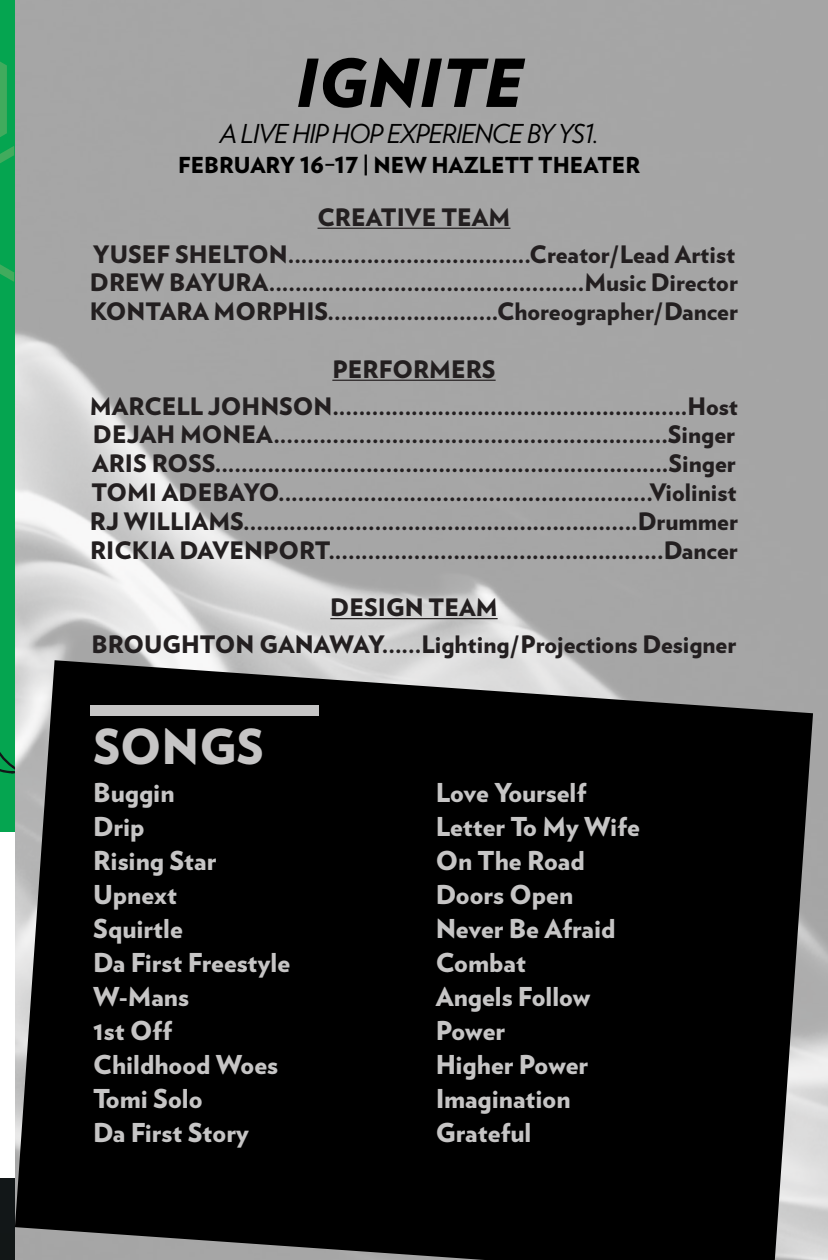
<style>
.page{position:relative;width:828px;height:1260px;background:#fff}
.page>*{position:absolute;margin:0;border:0;box-sizing:border-box;transform-origin:0 0}
.t1{font:italic 900 66px "Verlag";color:#000}
.t2{font:900 48px "Verlag";color:#c6c5c5}
.t3{font:900 26px "Verlag";color:#c6c5c5}
.t4{font:italic 26px "Verlag";letter-spacing:-.04em;color:#000}
.t5{font:900 24px "Verlag";color:#231f20}
.t6{font:900 22px "Verlag";color:#000}
</style>
<div class="page">
<img style="left:14px;top:0;width:814px;height:1260px">
<div style="left:0;top:1233px;width:14px;height:27px;background:#121717"></div>
<div style="left:0;top:0;width:14px;height:1233px;background:#05a550"></div>
<svg style="left:0;top:61px;width:7px;height:76px"></svg>
<svg style="left:0;top:146px;width:14px;height:136px"></svg>
<div style="left:0;top:833px;width:14px;height:345px;background:#fff"></div>
<div style="left:0;top:1178px;width:14px;height:55px;background:#121718"></div>
<svg style="left:0;top:752px;width:14px;height:22px"></svg>
<hr style="left:318px;top:228px;width:192px;height:1px;background:#231f20">
<hr style="left:332px;top:380px;width:164px;height:1px;background:#231f20">
<hr style="left:330px;top:618px;width:168px;height:1px;background:#231f20">
<svg style="left:15px;top:660px;width:798px;height:600px;background:#141414"></svg>
<div style="left:90px;top:706px;width:229px;height:10px;background:#c6c5c5"></div>
<p class="t1" style="left:295px;top:29px;width:229px">IGNITE</p>
<p class="t4" style="left:220px;top:114px;width:381px">A LIVE HIP HOP EXPERIENCE BY YS1.</p>
<p class="t6" style="left:178px;top:147px;width:463px">FEBRUARY 16–17 | NEW HAZLETT THEATER</p>
<p class="t5" style="left:318px;top:197px;width:194px">CREATIVE TEAM</p>
<p class="t5" style="left:93px;top:234px;width:644px">YUSEF SHELTON.....................................Creator/Lead Artist</p>
<p class="t5" style="left:90px;top:263px;width:649px">DREW BAYURA................................................Music Director</p>
<p class="t5" style="left:90px;top:292px;width:650px">KONTARA MORPHIS..........................Choreographer/Dancer</p>
<p class="t5" style="left:332px;top:349px;width:165px">PERFORMERS</p>
<p class="t5" style="left:90px;top:386px;width:650px">MARCELL JOHNSON......................................................Host</p>
<p class="t5" style="left:93px;top:415px;width:644px">DEJAH MONEA............................................................Singer</p>
<p class="t5" style="left:92px;top:444px;width:645px">ARIS ROSS.....................................................................Singer</p>
<p class="t5" style="left:91px;top:473px;width:647px">TOMI ADEBAYO.........................................................Violinist</p>
<p class="t5" style="left:90px;top:501px;width:650px">RJ WILLIAMS............................................................Drummer</p>
<p class="t5" style="left:90px;top:530px;width:649px">RICKIA DAVENPORT...................................................Dancer</p>
<p class="t5" style="left:330px;top:588px;width:169px">DESIGN TEAM</p>
<p class="t5" style="left:92px;top:625px;width:646px">BROUGHTON GANAWAY......Lighting/Projections Designer</p>
<p class="t2" style="left:93px;top:707px;width:172px">SONGS</p>
<p class="t3" style="left:93px;top:771px;width:83px">Buggin</p>
<p class="t3" style="left:93px;top:805px;width:53px">Drip</p>
<p class="t3" style="left:93px;top:839px;width:125px">Rising Star</p>
<p class="t3" style="left:93px;top:873px;width:85px">Upnext</p>
<p class="t3" style="left:93px;top:907px;width:91px">Squirtle</p>
<p class="t3" style="left:93px;top:941px;width:198px">Da First Freestyle</p>
<p class="t3" style="left:93px;top:975px;width:97px">W-Mans</p>
<p class="t3" style="left:93px;top:1009px;width:80px">1st Off</p>
<p class="t3" style="left:93px;top:1043px;width:186px">Childhood Woes</p>
<p class="t3" style="left:93px;top:1077px;width:111px">Tomi Solo</p>
<p class="t3" style="left:93px;top:1111px;width:157px">Da First Story</p>
<p class="t3" style="left:436px;top:771px;width:152px">Love Yourself</p>
<p class="t3" style="left:436px;top:805px;width:206px">Letter To My Wife</p>
<p class="t3" style="left:436px;top:839px;width:150px">On The Road</p>
<p class="t3" style="left:436px;top:873px;width:139px">Doors Open</p>
<p class="t3" style="left:436px;top:907px;width:181px">Never Be Afraid</p>
<p class="t3" style="left:436px;top:941px;width:92px">Combat</p>
<p class="t3" style="left:436px;top:975px;width:156px">Angels Follow</p>
<p class="t3" style="left:436px;top:1009px;width:71px">Power</p>
<p class="t3" style="left:436px;top:1043px;width:154px">Higher Power</p>
<p class="t3" style="left:436px;top:1077px;width:136px">Imagination</p>
<p class="t3" style="left:436px;top:1111px;width:97px">Grateful</p>
</div>
